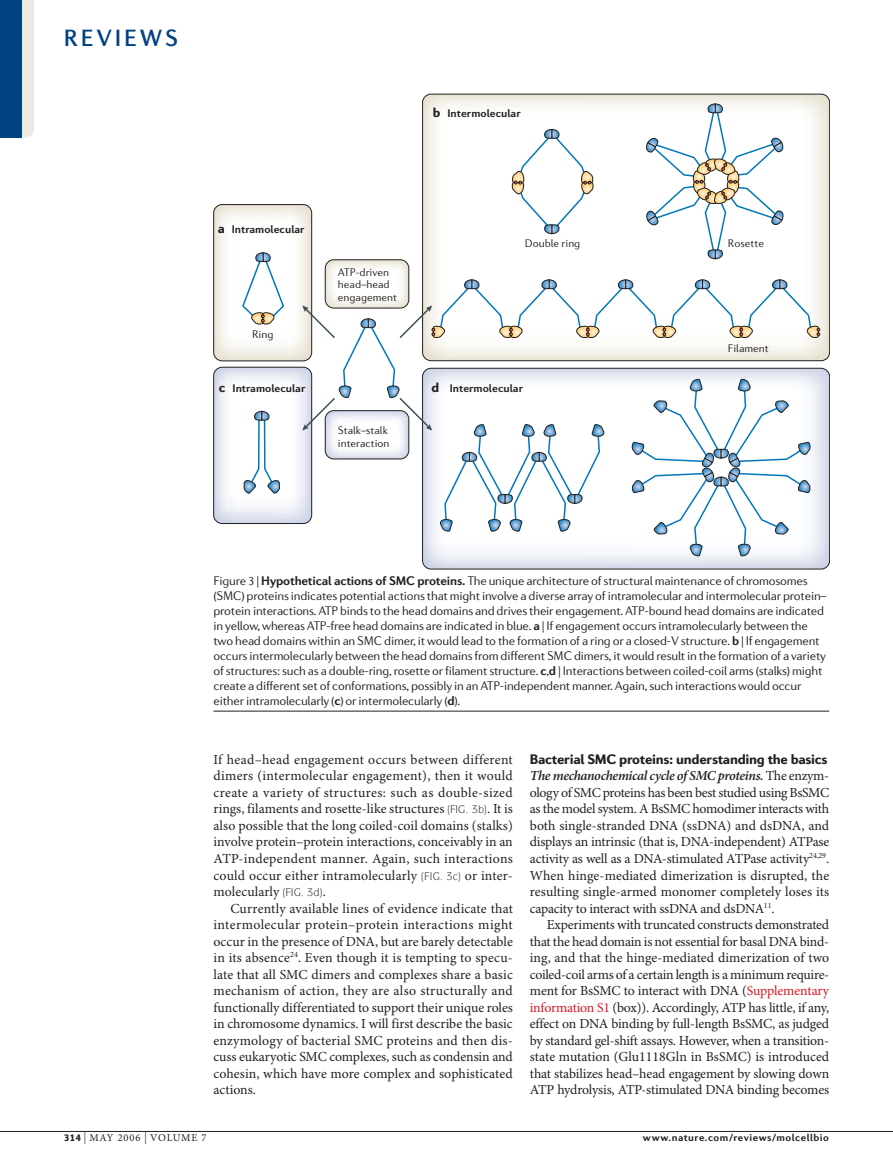
<style>
.page{position:relative;width:893px;height:1174px;background:#fff}
.page>*{position:absolute;margin:0;border:0;box-sizing:border-box;transform-origin:0 0}
.t1{font:500 24px "Diverda Sans LT Std";letter-spacing:.115em;color:#014182}
.t2{font:900 14.1px "Diverda Sans LT Std";letter-spacing:-.02em;color:#231f20}
.t3{font:13.8px/16.5px "Minion Pro";letter-spacing:.005em;color:#231f20;text-align:justify}
.t4{font:13.8px "Minion Pro";letter-spacing:.03em;color:#231f20}
.t5{font:300 12.75px/15px "Diverda Sans LT Std";letter-spacing:-.015em;color:#231f20}
.t6{font:300 11.25px/12.8px "Diverda Sans LT Std";color:#231f20}
.t7{font:700 11.25px "Diverda Sans LT Std";color:#231f20}
.t8{font:700 10.5px "Diverda Sans LT Std";letter-spacing:.04em;color:#231f20}
.t9{font:10.5px "Minion Pro";letter-spacing:.08em;color:#231f20}
.s1{font-weight:900;font-size:13.5px}
.s2{font-weight:700}
.s3{font-weight:600;font-style:italic}
.s4{color:#dc1820}
.s5{font-family:"Diverda Sans LT Std";font-weight:900}
.s6{font-size:12px}
</style>
<div class="page">
<svg style="left:423px;top:94px;width:407px;height:267px"></svg>
<svg style="left:423px;top:368px;width:407px;height:201px;background:#d4d7e3"></svg>
<svg style="left:422px;top:108px;width:358px;height:21px"></svg>
<svg style="left:708px;top:104px;width:15px;height:9px"></svg>
<svg style="left:214px;top:129px;width:606px;height:428px"></svg>
<hr style="left:0;top:1131px;width:893px;height:1px;background:#231f20">
<hr style="left:213px;top:711px;width:616px;height:1px;background:#231f20">
<svg style="left:21px;top:0;width:13px;height:138px;background:#dbdcd7"></svg>
<div style="left:0;top:0;width:21px;height:138px;background:#014182"></div>
<h1 class="t1" style="left:64px;top:29px;width:116px">REVIEWS</h1>
<p class="t7" style="left:433px;top:109px;width:89px"><span class="s1">b</span> Intermolecular</p>
<p class="t7" style="left:218px;top:225px;width:88px"><span class="s1">a</span> Intramolecular</p>
<p class="t6" style="left:252px;top:329px;width:23px">Ring</p>
<p class="t6" style="left:338px;top:266px;width:61px">ATP-driven head–head engagement</p>
<p class="t6" style="left:525px;top:238px;width:57px">Double ring</p>
<p class="t6" style="left:728px;top:238px;width:38px">Rosette</p>
<p class="t6" style="left:728px;top:342px;width:42px">Filament</p>
<p class="t7" style="left:219px;top:384px;width:88px"><span class="s1">c</span> Intramolecular</p>
<p class="t7" style="left:431px;top:384px;width:93px"><span class="s1">d</span> Intermolecular</p>
<p class="t6" style="left:338px;top:425px;width:53px">Stalk–stalk interaction</p>
<p class="t5" style="left:213px;top:573px;width:614px">Figure 3 | <span class="s2">Hypothetical actions of SMC proteins.</span> The unique architecture of structural maintenance of chromosomes (SMC) proteins indicates potential actions that might involve a diverse array of intramolecular and intermolecular protein– protein interactions. ATP binds to the head domains and drives their engagement. ATP-bound head domains are indicated in yellow, whereas ATP-free head domains are indicated in blue. <span class="s2">a</span> | If engagement occurs intramolecularly between the two head domains within an SMC dimer, it would lead to the formation of a ring or a closed-V structure. <span class="s2">b</span> | If engagement occurs intermolecularly between the head domains from different SMC dimers, it would result in the formation of a variety of structures: such as a double-ring, rosette or filament structure. <span class="s2">c</span>,<span class="s2">d</span> | Interactions between coiled-coil arms (stalks) might create a different set of conformations, possibly in an ATP-independent manner. Again, such interactions would occur either intramolecularly (<span class="s2">c</span>) or intermolecularly (<span class="s2">d</span>).</p>
<p class="t3" style="left:213px;top:752px;width:301px">If head–head engagement occurs between different dimers (intermolecular engagement), then it would create a variety of structures: such as double-sized rings, filaments and rosette-like structures</p>
<p class="t3" style="left:213px;top:802px;width:301px;text-indent:258px">✓ . It is also possible that the long coiled-coil domains (stalks) involve protein–protein interactions, conceivably in an ATP-independent manner. Again, such interactions could occur either intramolecularly</p>
<p class="t3" style="left:446px;top:868px;width:68px">✓ or inter-</p>
<p class="t3" style="left:213px;top:884px;width:67px">molecularly</p>
<p class="t3" style="left:307px;top:884px;width:21px">✓ .</p>
<p class="t3" style="left:230px;top:901px;width:284px">Currently available lines of evidence indicate that</p>
<p class="t4" style="left:213px;top:919px;width:301px">intermolecular protein–protein interactions might</p>
<p class="t3" style="left:213px;top:934px;width:301px">occur in the presence of DNA, but are barely detectable</p>
<p class="t3" style="left:213px;top:950px;width:301px">in its absence<sup>24</sup>. Even though it is tempting to specu-</p>
<p class="t3" style="left:213px;top:967px;width:301px">late that all SMC dimers and complexes share a basic</p>
<p class="t3" style="left:213px;top:983px;width:301px">mechanism of action, they are also structurally and</p>
<p class="t3" style="left:213px;top:1000px;width:301px">functionally differentiated to support their unique roles</p>
<p class="t3" style="left:213px;top:1016px;width:301px">in chromosome dynamics. I will first describe the basic</p>
<p class="t3" style="left:213px;top:1033px;width:301px">enzymology of bacterial SMC proteins and then dis-</p>
<p class="t3" style="left:213px;top:1049px;width:301px">cuss eukaryotic SMC complexes, such as condensin and</p>
<p class="t3" style="left:213px;top:1066px;width:301px">cohesin, which have more complex and sophisticated</p>
<p class="t3" style="left:213px;top:1082px;width:44px">actions.</p>
<p class="t2" style="left:530px;top:754px;width:299px">Bacterial SMC proteins: understanding the basics</p>
<p class="t3" style="left:530px;top:769px;width:301px"><span class="s3">The mechanochemical cycle of SMC proteins.</span> The enzym&shy;ology of SMC proteins has been best studied using BsSMC as the model system. A BsSMC homodimer interacts with both single-stranded DNA (ssDNA) and dsDNA, and displays an intrinsic (that is, DNA-independent) ATPase activity as well as a DNA-stimulated ATPase activity<sup>24,29</sup>.<br>When hinge-mediated dimerization is disrupted, the resulting single-armed monomer completely loses its capacity to interact with ssDNA and dsDNA<sup>11</sup>.</p>
<p class="t3" style="left:530px;top:917px;width:301px;text-indent:17px">Experiments with truncated constructs demonstrated that the head domain is not essential for basal DNA bind&shy;ing, and that the hinge-mediated dimerization of two coiled-coil arms of a certain length is a minimum require&shy;ment for BsSMC to interact with DNA (<span class="s4">Supplementary information S1</span> (box)). Accordingly, ATP has little, if any, effect on DNA binding by full-length BsSMC, as judged by standard gel-shift assays. However, when a transition&shy;state mutation (Glu1118Gln in BsSMC) is introduced that stabilizes head–head engagement by slowing down ATP hydro lysis, ATP-stimulated DNA binding becomes</p>
<p class="t9" style="left:64px;top:1133px;width:144px"><span class="s5">314</span> <span class="s6">|</span> MAY 2006 <span class="s6">|</span> VOLUME 7</p>
<p class="t8" style="left:643px;top:1133px;width:187px">www.nature.com/reviews/molcellbio</p>
</div>
